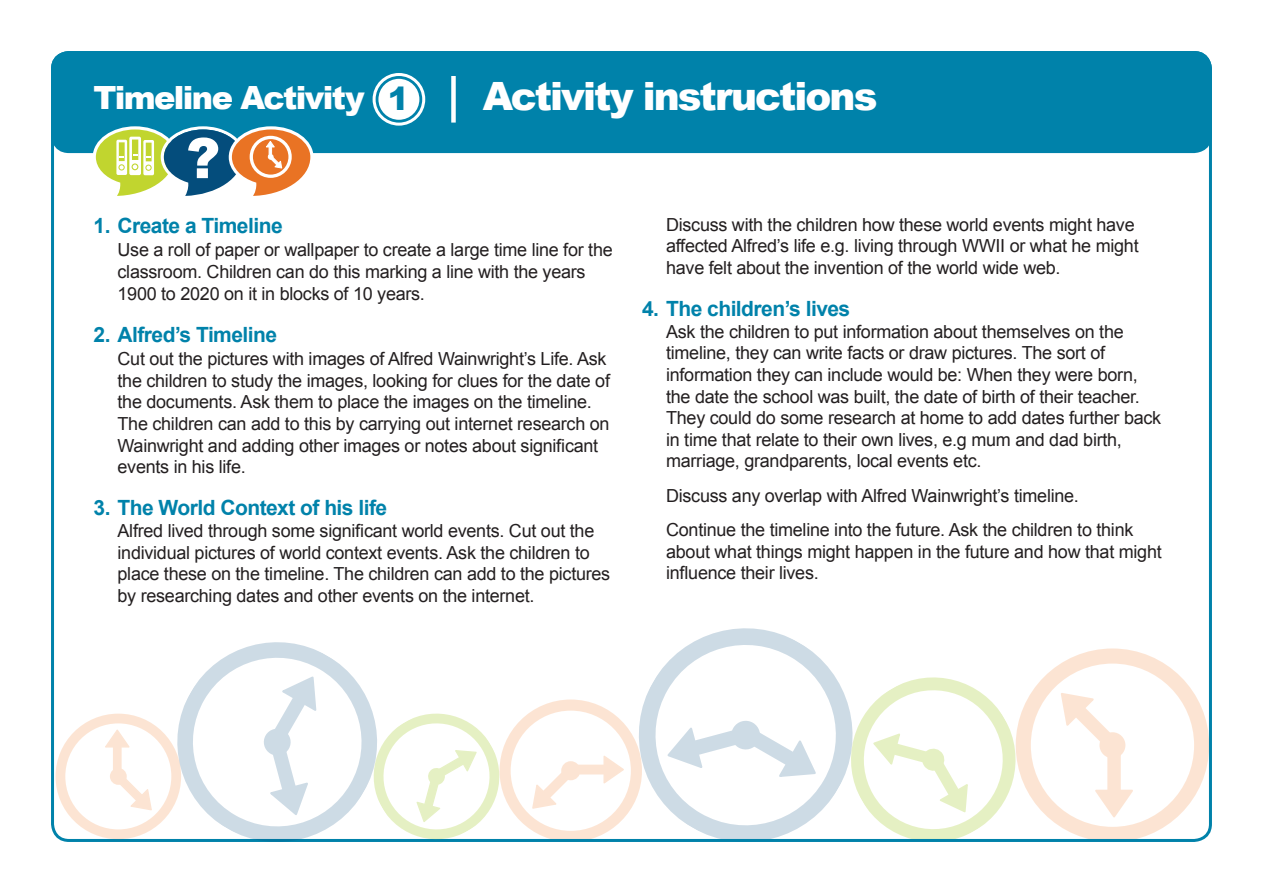
<style>
.page{position:relative;width:1263px;height:893px;background:#fff}
.page>*{position:absolute;margin:0;border:0;box-sizing:border-box;transform-origin:0 0}
.t1{font:900 39px "Arial";letter-spacing:-.05em;color:#fff}
.t2{font:900 31.95px "Arial";letter-spacing:-.05em;color:#fff}
.t3{font:700 21px "Arial";letter-spacing:-.025em;color:#0082aa}
.t4{font:18px/21.6px "Arial";letter-spacing:-.015em;color:#231f20}
.s1{color:#0082aa}
</style>
<div class="page">
<div style="left:1099px;top:732px;width:26px;height:26px;border:4px solid #f47921;border-radius:50%"></div>
<div style="left:1107px;top:739px;width:14px;height:60px;background:#fce4d3"></div>
<svg style="left:1095px;top:788px;width:38px;height:30px"></svg>
<svg style="left:1061px;top:693px;width:61px;height:62px"></svg>
<div style="left:1016px;top:648px;width:193px;height:194px;border:15px solid #f47921;border-radius:50%"></div>
<svg style="left:610px;top:628px;width:231px;height:210px"></svg>
<div style="left:561px;top:761px;width:19px;height:19px;border:3px solid #f47921;border-radius:50%"></div>
<div style="left:566px;top:765px;width:44px;height:9px;background:#fce4d3"></div>
<svg style="left:602px;top:754px;width:24px;height:32px"></svg>
<svg style="left:532px;top:763px;width:46px;height:46px"></svg>
<div style="left:499px;top:699px;width:143px;height:143px;border:11px solid #f47921;border-radius:50%"></div>
<svg style="left:841px;top:677px;width:184px;height:161px"></svg>
<div style="left:53px;top:53px;width:1157px;height:99px;background:#0082aa;border-radius:17px"></div>
<div style="left:51px;top:51px;width:1161px;height:102px;border:3px solid #0082aa;border-radius:17px"></div>
<div style="left:451px;top:76px;width:5px;height:47px;background:#fff"></div>
<svg style="left:93px;top:126px;width:220px;height:70px"></svg>
<div style="left:250px;top:136px;width:42px;height:42px;border:3px solid #fff;border-radius:50%"></div>
<svg style="left:373px;top:73px;width:52px;height:53px;background:#e5f2f6"></svg>
<div style="left:376px;top:76px;width:46px;height:47px;border:3px solid #0082aa;border-radius:50%"></div>
<svg style="left:382px;top:713px;width:121px;height:129px"></svg>
<svg style="left:151px;top:642px;width:231px;height:200px"></svg>
<div style="left:110px;top:768px;width:17px;height:17px;border:3px solid #f47921;border-radius:50%"></div>
<div style="left:113px;top:742px;width:9px;height:38px;background:#fce4d3"></div>
<svg style="left:105px;top:729px;width:25px;height:20px"></svg>
<svg style="left:112px;top:770px;width:41px;height:41px"></svg>
<div style="left:56px;top:714px;width:125px;height:125px;border:10px solid #f47921;border-radius:50%"></div>
<h2 class="t2" style="left:94px;top:75px;width:317px">Timeline Activity <span class="s1">1</span></h2>
<h1 class="t1" style="left:483px;top:67px;width:396px">Activity instructions</h1>
<p class="t3" style="left:94px;top:212px;width:191px">1. Create a Timeline</p>
<p class="t4" style="left:118px;top:239px;width:497px">Use a roll of paper or wallpaper to create a large time line for the classroom. Children can do this marking a line with the years<br>1900 to 2020 on it in blocks of 10 years.</p>
<p class="t3" style="left:94px;top:321px;width:185px">2. Alfred’s Timeline</p>
<p class="t4" style="left:118px;top:348px;width:494px">Cut out the pictures with images of Alfred Wainwright’s Life. Ask the children to study the images, looking for clues for the date of the documents. Ask them to place the images on the timeline.<br>The children can add to this by carrying out internet research on Wainwright and adding other images or notes about significant events in his life.</p>
<p class="t3" style="left:94px;top:494px;width:295px">3. The World Context of his life</p>
<p class="t4" style="left:118px;top:520px;width:494px">Alfred lived through some significant world events. Cut out the individual pictures of world context events. Ask the children to place these on the timeline. The children can add to the pictures by researching dates and other events on the internet.</p>
<p class="t4" style="left:666px;top:214px;width:474px">Discuss with the children how these world events might have affected Alfred’s life e.g. living through WWII or what he might have felt about the invention of the world wide web.</p>
<p class="t3" style="left:642px;top:295px;width:210px">4. The children’s lives</p>
<p class="t4" style="left:666px;top:321px;width:497px">Ask the children to put information about themselves on the timeline, they can write facts or draw pictures. The sort of information they can include would be: When they were born, the date the school was built, the date of birth of their teacher.<br>They could do some research at home to add dates further back in time that relate to their own lives, e.g mum and dad birth, marriage, grandparents, local events etc.</p>
<p class="t4" style="left:666px;top:478px;width:469px;line-height:34.3px">Discuss any overlap with Alfred Wainwright’s timeline.<br>Continue the timeline into the future. Ask the children to think</p>
<p class="t4" style="left:666px;top:541px;width:497px">about what things might happen in the future and how that might influence their lives.</p>
</div>
